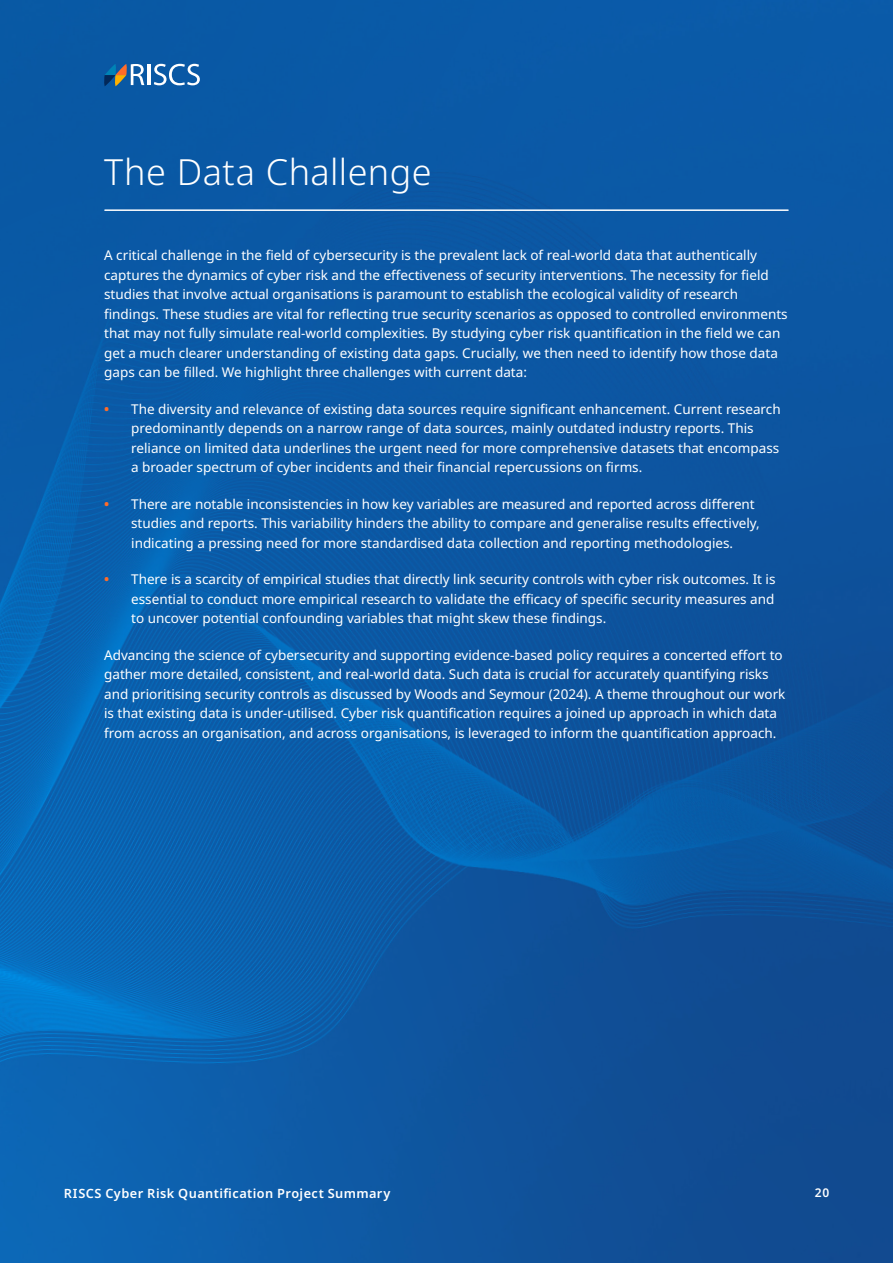
<style>
.page{position:relative;width:893px;height:1263px;background:#fff}
.page>*{position:absolute;margin:0;border:0;box-sizing:border-box;transform-origin:0 0}
.t1{font:300 36px "Noto Sans";letter-spacing:.015em;color:#fff}
.t2{font:13.5px/19.5px "Noto Sans";color:#fff}
.t3{font:600 12.75px "Noto Sans";letter-spacing:.035em;color:#fff}
.t4{font:600 12px "Noto Sans";color:#fff}
.s1{font-weight:700;color:#ff6c29}
</style>
<div class="page">
<img style="left:0;top:0;width:893px;height:1263px">
<hr style="left:105px;top:209px;width:683px;height:2px;background:#fff">
<svg style="left:104px;top:64px;width:40px;height:22px"></svg>
<hr style="left:147px;top:64px;width:3px;height:21px;background:#fff">
<svg style="left:154px;top:64px;width:46px;height:21px"></svg>
<h1 class="t1" style="left:104px;top:147px;width:329px">The Data Challenge</h1>
<p class="t2" style="left:104px;top:246px;width:685px">A critical challenge in the field of cybersecurity is the prevalent lack of real-world data that authentically captures the dynamics of cyber risk and the effectiveness of security interventions. The necessity for field studies that involve actual organisations is paramount to establish the ecological validity of research findings. These studies are vital for reflecting true security scenarios as opposed to controlled environments that may not fully simulate real-world complexities. By studying cyber risk quantification in the field we can get a much clearer understanding of existing data gaps. Crucially, we then need to identify how those data gaps can be filled. We highlight three challenges with current data:</p>
<p class="t2" style="left:131px;top:399px;width:651px;text-indent:-27px"><span class="s1">•</span> The diversity and relevance of existing data sources require significant enhancement. Current research predominantly depends on a narrow range of data sources, mainly outdated industry reports. This reliance on limited data underlines the urgent need for more comprehensive datasets that encompass a broader spectrum of cyber incidents and their financial repercussions on firms.</p>
<p class="t2" style="left:131px;top:494px;width:630px;text-indent:-27px"><span class="s1">•</span> There are notable inconsistencies in how key variables are measured and reported across different studies and reports. This variability hinders the ability to compare and generalise results effectively, indicating a pressing need for more standardised data collection and reporting methodologies.</p>
<p class="t2" style="left:131px;top:570px;width:646px;text-align:justify;text-indent:-27px"><span class="s1">•</span> There is a scarcity of empirical studies that directly link security controls with cyber risk outcomes. It is essential to conduct more empirical research to validate the efficacy of specific security measures and to uncover potential confounding variables that might skew these findings.</p>
<p class="t2" style="left:104px;top:645px;width:683px">Advancing the science of cybersecurity and supporting evidence-based policy requires a concerted effort to gather more detailed, consistent, and real-world data. Such data is crucial for accurately quantifying risks and prioritising security controls as discussed by Woods and Seymour (2024). A theme throughout our work is that existing data is under-utilised. Cyber risk quantification requires a joined up approach in which data from across an organisation, and across organisations, is leveraged to inform the quantification approach.</p>
<p class="t3" style="left:64px;top:1184px;width:328px">RISCS Cyber Risk Quantification Project Summary</p>
<p class="t4" style="left:815px;top:1184px;width:16px">20</p>
</div>
